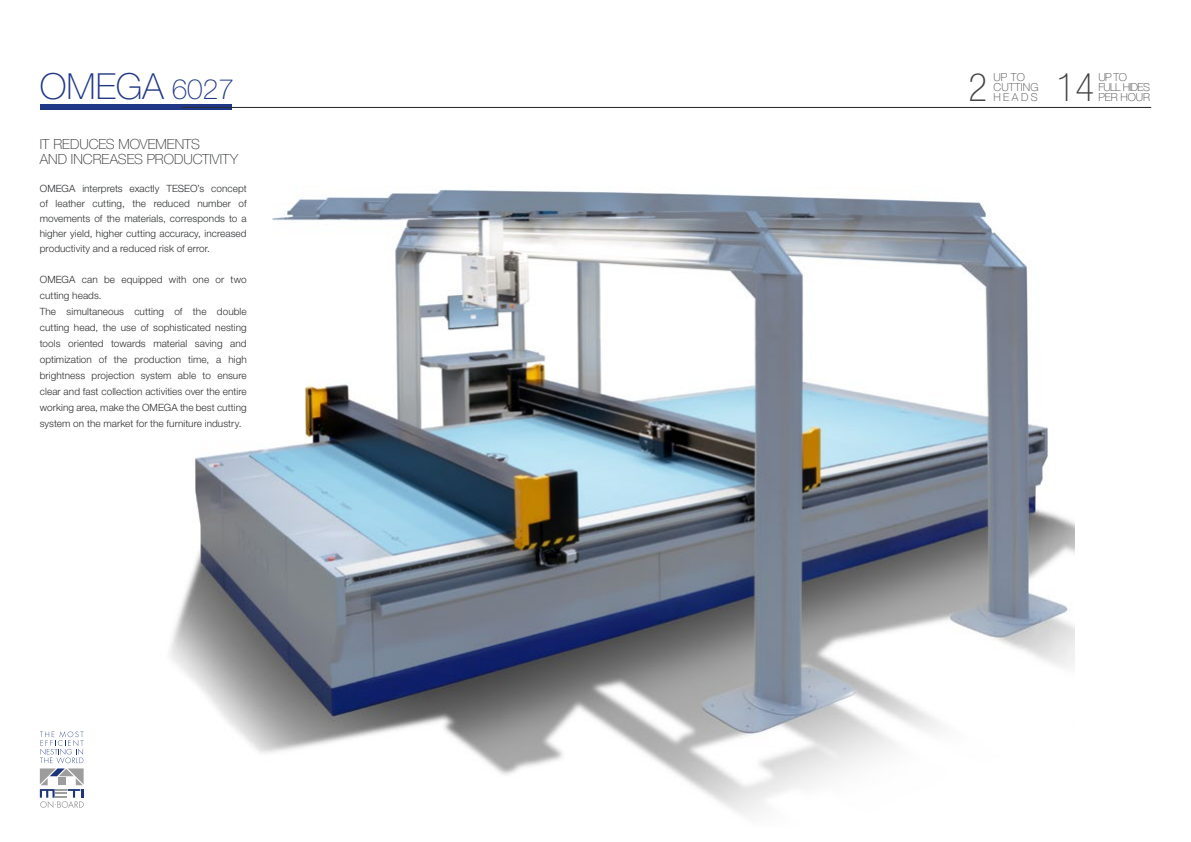
<style>
.page{position:relative;width:1191px;height:842px;background:#fff}
.page>*{position:absolute;margin:0;border:0;box-sizing:border-box;transform-origin:0 0}
.BODY_ITALIANO{font:100 condensed 39px "Helvetica Neue LT Pro";color:#414346}
.t1{font:100 36px "Helvetica Neue LT Pro";color:#1f3786}
.t2{font:100 14px "Helvetica Neue LT Pro";color:#2c2e30}
.BODY_ITALIANO-2{font:100 11px "Helvetica Neue LT Pro";letter-spacing:-.01em;color:#414346}
.BODY_ITALIANO-3{font:100 11px "Helvetica Neue LT Pro";letter-spacing:-.05em;color:#414346}
.BODY_ITALIANO-4{font:100 11px "Helvetica Neue LT Pro";letter-spacing:.02em;color:#414346}
.BODY_ITALIANO-5{font:300 10px/16px "Helvetica Neue LT Pro";letter-spacing:.005em;color:#2c2e30;text-align:justify}
.s1{font-size:28px}
</style>
<div class="page">
<img style="left:170px;top:189px;width:904px;height:626px">
<div style="left:40px;top:105px;width:191px;height:5px;background:#1f3786"></div>
<hr style="left:181px;top:107px;width:970px;height:1px;background:#2c2e30">
<svg style="left:40px;top:731px;width:44px;height:77px"></svg>
<p class="t1" style="left:40px;top:64px;width:196px">OMEGA <span class="s1">6027</span></p>
<p class="BODY_ITALIANO-2" style="left:993px;top:71px;width:33px">UP TO</p>
<p class="BODY_ITALIANO" style="left:968px;top:65px;width:20px">2</p>
<p class="BODY_ITALIANO-4" style="left:993px;top:81px;width:47px">CUTTING</p>
<p class="BODY_ITALIANO-2" style="left:993px;top:91px;width:46px">HEADS</p>
<p class="t2" style="left:40px;top:135px;width:162px">IT REDUCES MOVEMENTS</p>
<p class="t2" style="left:40px;top:150px;width:200px">AND INCREASES PRODUCTIVITY</p>
<p class="BODY_ITALIANO-5" style="left:40px;top:181px;width:208px;line-height:15px">OMEGA interprets exactly TESEO’s concept of leather cutting, the reduced number of movements of the materials, corresponds to a higher yield, higher cutting accuracy, increased productivity and a reduced risk of error.</p>
<p class="BODY_ITALIANO-5" style="left:40px;top:272px;width:208px">OMEGA can be equipped with one or two cutting heads.</p>
<p class="BODY_ITALIANO-5" style="left:40px;top:304px;width:208px">The simultaneous cutting of the double cutting head, the use of sophisticated nesting tools oriented towards material saving and optimization of the production time, a high brightness projection system able to ensure clear and fast collection activities over the entire working area, make the OMEGA the best cutting system on the market for the furniture industry.</p>
<p class="BODY_ITALIANO" style="left:1056px;top:65px;width:39px">14</p>
<p class="BODY_ITALIANO-2" style="left:1098px;top:71px;width:30px">UP TO</p>
<p class="BODY_ITALIANO-3" style="left:1098px;top:81px;width:53px">FULL HIDES</p>
<p class="BODY_ITALIANO-2" style="left:1098px;top:91px;width:53px">PER HOUR</p>
</div>
